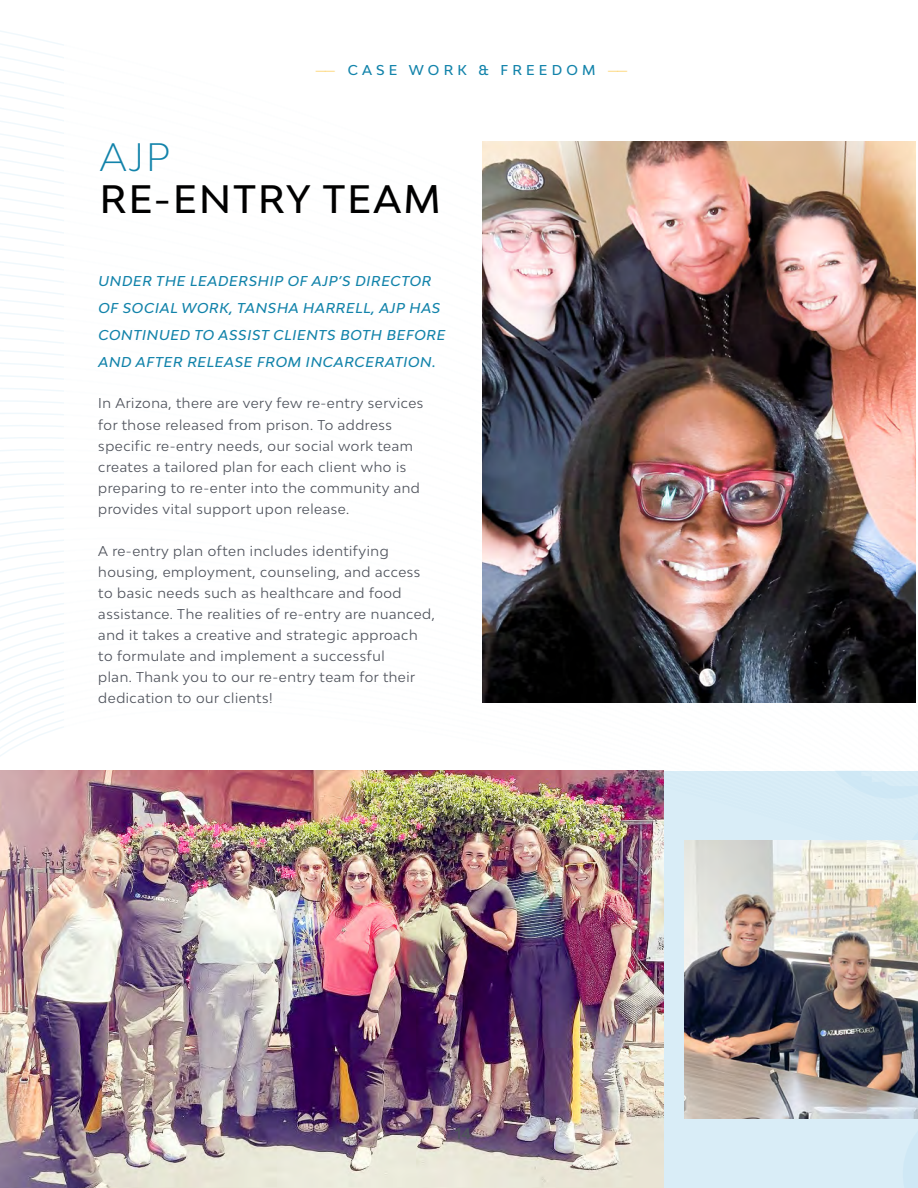
<style>
.page{position:relative;width:918px;height:1188px;background:#fff}
.page>*{position:absolute;margin:0;border:0;box-sizing:border-box;transform-origin:0 0}
.t1{font:500 37.5px "Bw Modelica";letter-spacing:.06em;color:#000}
.t2{font:300 37.5px "Bw Modelica";color:#1283aa}
.t3{font:700 15px "Bw Modelica";color:#4f535c}
.t4{font:13.5px/21px "Bw Modelica";letter-spacing:.04em;color:#4f535c}
.t5{font:italic 500 13.5px/27px "Bw Modelica";letter-spacing:.05em;color:#1283aa}
.t6{font:500 13.5px "Bw Modelica";letter-spacing:.31em;color:#1283aa}
.s1{font-weight:300;color:#fcb814}
</style>
<div class="page">
<svg style="left:0;top:31px;width:64px;height:740px"></svg>
<div style="left:0;top:771px;width:918px;height:417px;background:#d9edf7"></div>
<img style="left:0;top:771px;width:663px;height:417px">
<img style="left:684px;top:840px;width:234px;height:279px">
<img style="left:482px;top:142px;width:434px;height:560px">
<p class="t6" style="left:315px;top:61px;width:315px"><span class="s1">——</span> CASE WORK &amp; FREEDOM <span class="s1">——</span></p>
<h1 class="t2" style="left:100px;top:133px;width:72px">AJP</h1>
<h1 class="t1" style="left:100px;top:175px;width:343px">RE-ENTRY TEAM</h1>
<p class="t5" style="left:98px;top:267px;width:348px">UNDER THE LEADERSHIP OF AJP’S DIRECTOR OF SOCIAL WORK, TANSHA HARRELL, AJP HAS CONTINUED TO ASSIST CLIENTS BOTH BEFORE AND AFTER RELEASE FROM INCARCERATION.</p>
<p class="t4" style="left:98px;top:393px;width:327px">In Arizona, there are very few re-entry services for those released from prison. To address specific re-entry needs, our social work team creates a tailored plan for each client who is preparing to re-enter into the community and provides vital support upon release.</p>
<p class="t4" style="left:98px;top:540px;width:338px">A re-entry plan often includes identifying housing, employment, counseling, and access to basic needs such as healthcare and food assistance. The realities of re-entry are nuanced, and it takes a creative and strategic approach to formulate and implement a successful<br>plan. Thank you to our re-entry team for their dedication to our clients!</p>
<p class="t3" style="left:455px;top:1124px;width:18px">14</p>
</div>
